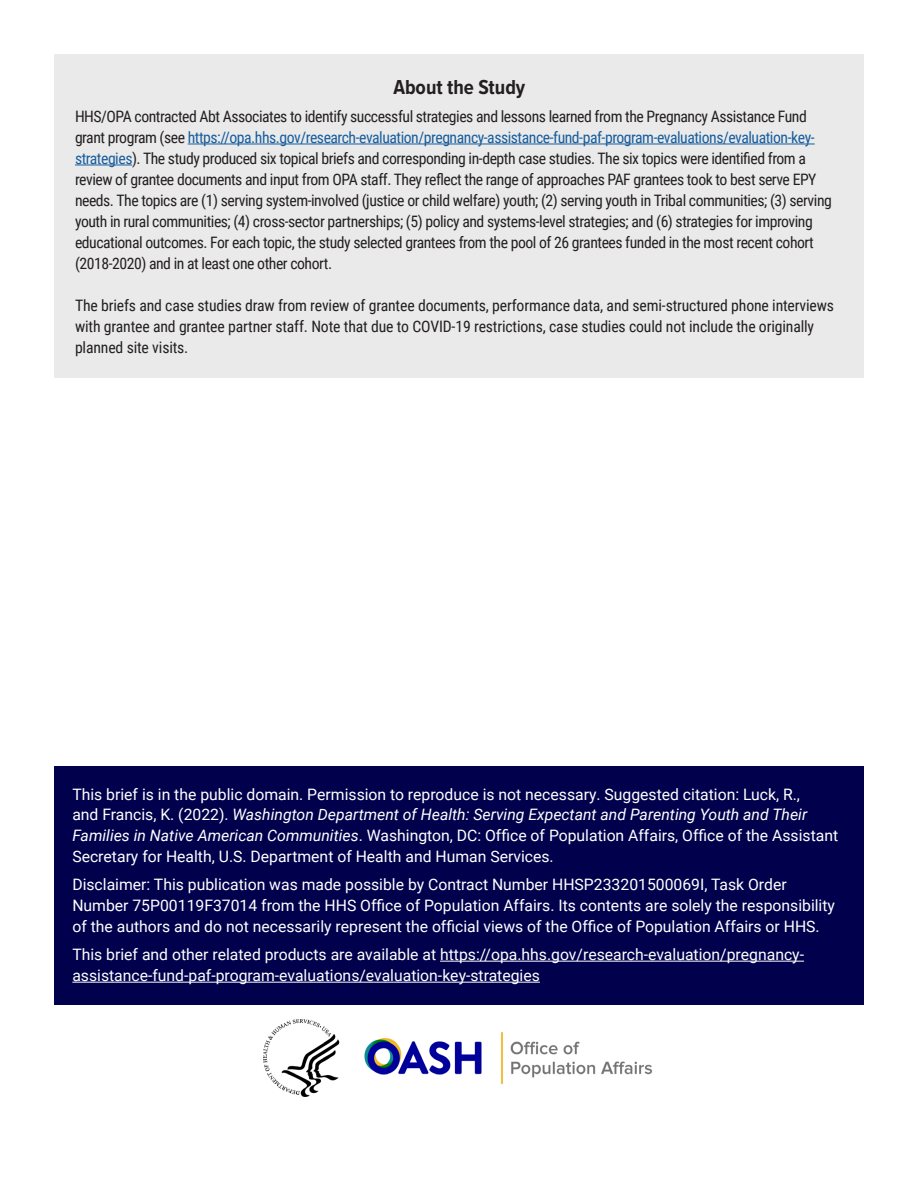
<style>
.page{position:relative;width:918px;height:1188px;background:#fff}
.page>*{position:absolute;margin:0;border:0;box-sizing:border-box;transform-origin:0 0}
.t1{font:700 21px "Proxima Nova Cond";color:#231f20}
.t2{font:15.75px/21px "Roboto Condensed";letter-spacing:-.03em;color:#231f20}
.t3{font:15.75px/21px "Roboto";color:#fff}
.t4{font:15.75px/21px "Roboto Condensed";letter-spacing:-.01em;color:#231f20}
.s1{color:#175d9e}
.s2{font-style:italic}
</style>
<div class="page">
<img style="left:263px;top:1020px;width:390px;height:76px">
<div style="left:54px;top:767px;width:810px;height:238px;background:#00004d"></div>
<hr style="left:440px;top:961px;width:364px;height:1px;background:#fff">
<hr style="left:72px;top:982px;width:468px;height:1px;background:#fff">
<div style="left:55px;top:54px;width:809px;height:324px;background:#eaeaea"></div>
<hr style="left:188px;top:144px;width:627px;height:1px;background:#175d9e">
<hr style="left:75px;top:165px;width:57px;height:1px;background:#175d9e">
<h2 class="t1" style="left:393px;top:72px;width:133px">About the Study</h2>
<p class="t2" style="left:75px;top:105px;width:758px">HHS/OPA contracted Abt Associates to identify successful strategies and lessons learned from the Pregnancy Assistance Fund grant program (see <span class="s1">https://opa.hhs.gov/research-evaluation/pregnancy-assistance-fund-paf-program-evaluations/evaluation-key&shy;strategies</span>). The study produced six topical briefs and corresponding in-depth case studies. The six topics were identified from a review of grantee documents and input from OPA staff. They reflect the range of approaches PAF grantees took to best serve EPY needs. The topics are (1) serving system-involved (justice or child welfare) youth; (2) serving youth in Tribal communities; (3) serving youth in rural communities; (4) cross-sector partnerships; (5) policy and systems-level strategies; and (6) strategies for improving educational outcomes. For each topic, the study selected grantees from the pool of 26 grantees funded in the most recent cohort (2018-2020) and in at least one other cohort.</p>
<p class="t4" style="left:75px;top:294px;width:761px">The briefs and case studies draw from review of grantee documents, performance data, and semi-structured phone interviews with grantee and grantee partner staff. Note that due to COVID-19 restrictions, case studies could not include the originally planned site visits.</p>
<p class="t3" style="left:72px;top:783px;width:767px">This brief is in the public domain. Permission to reproduce is not necessary. Suggested citation: Luck, R.,<br>and Francis, K. (2022). <span class="s2">Washington Department of Health: Serving Expectant and Parenting Youth and Their Families in Native American Communities</span>. Washington, DC: Office of Population Affairs, Office of the Assistant Secretary for Health, U.S. Department of Health and Human Services.</p>
<p class="t3" style="left:72px;top:874px;width:764px">Disclaimer: This publication was made possible by Contract Number HHSP233201500069I, Task Order<br>Number 75P00119F37014 from the HHS Office of Population Affairs. Its contents are solely the responsibility of the authors and do not necessarily represent the official views of the Office of Population Affairs or HHS.</p>
<p class="t3" style="left:72px;top:943px;width:733px">This brief and other related products are available at https://opa.hhs.gov/research-evaluation/pregnancy&shy;assistance-fund-paf-program-evaluations/evaluation-key-strategies</p>
</div>
